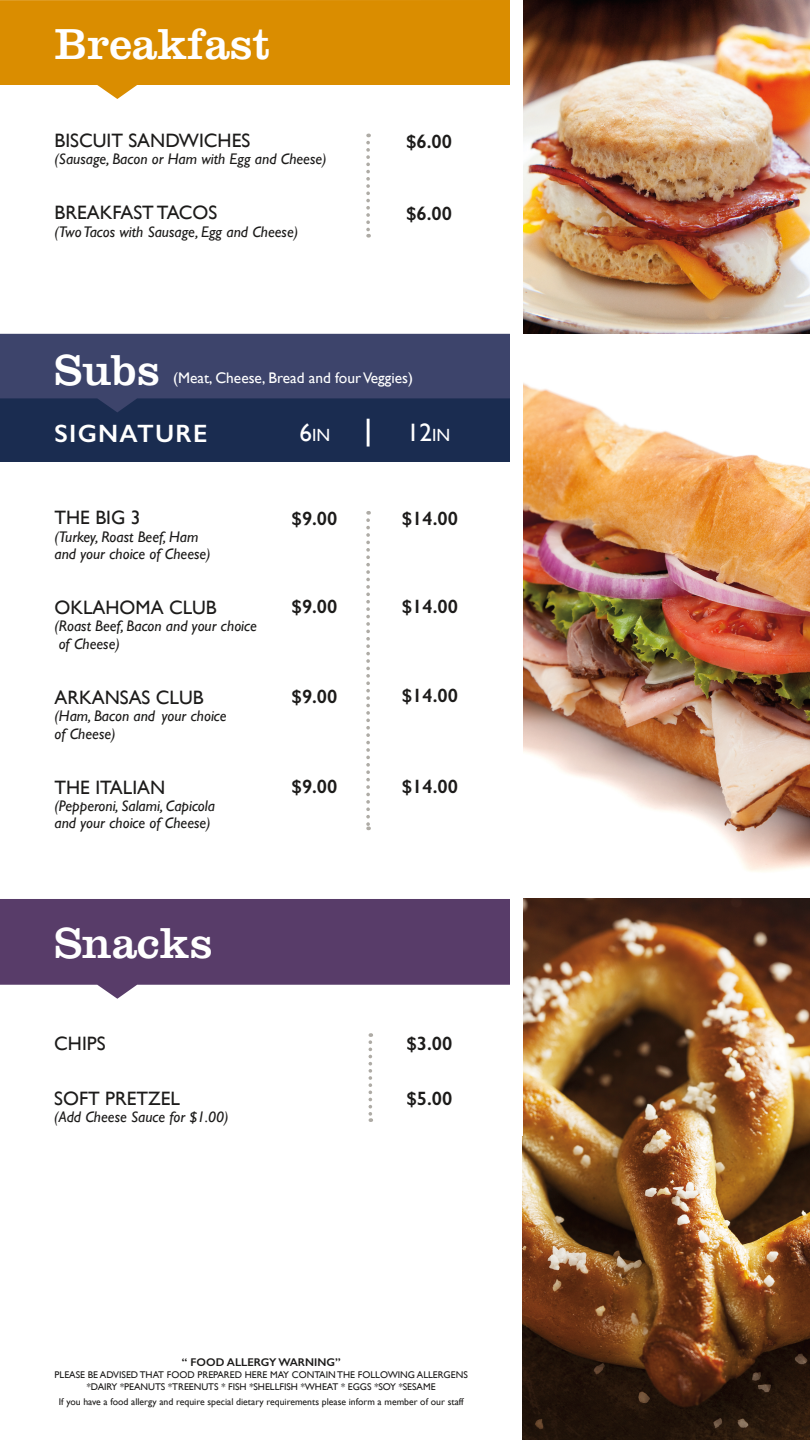
<style>
.page{position:relative;width:810px;height:1440px;background:#fff}
.page>*{position:absolute;margin:0;border:0;box-sizing:border-box;transform-origin:0 0}
.t1{font:45.08px "Clarendon LT Std";color:#fff}
.t2{font:600 25.2px "Gill Sans";letter-spacing:.05em;color:#fff}
.t3{font:25.2px "Gill Sans";color:#fff}
.t4{font:19.35px "Gill Sans";color:#1c1b1a}
.t5{font:600 19.35px "Gill Sans";color:#1c1b1a}
.t6{font:17.62px "Gill Sans";color:#fff}
.t7{font:italic 15.38px "Gill Sans";color:#1c1b1a}
.t8{font:15.38px "Gill Sans";color:#fff}
.t9{font:600 11.25px "Gill Sans";color:#1c1b1a}
.t10{font:9.75px "Gill Sans";color:#1c1b1a}
.s1{font-size:25.2px}
.s2{font-size:17.62px}
</style>
<div class="page">
<svg style="left:0;top:461px;width:143px;height:1px"></svg>
<svg style="left:207px;top:461px;width:13px;height:1px"></svg>
<svg style="left:266px;top:461px;width:13px;height:1px"></svg>
<svg style="left:237px;top:461px;width:13px;height:1px"></svg>
<svg style="left:189px;top:333px;width:154px;height:1px"></svg>
<svg style="left:376px;top:333px;width:126px;height:1px"></svg>
<div style="left:0;top:398px;width:810px;height:63px;background:#1a2c50"></div>
<svg style="left:0;top:334px;width:510px;height:78px;fill:#3d446b"></svg>
<hr style="left:367px;top:419px;width:3px;height:28px;background:#fff">
<img style="left:522px;top:383px;width:288px;height:516px">
<svg style="left:368px;top:1033px;width:5px;height:89px"></svg>
<svg style="left:366px;top:143px;width:4px;height:95px"></svg>
<svg style="left:366px;top:511px;width:5px;height:320px"></svg>
<svg style="left:0;top:899px;width:510px;height:100px;background:#6e567d"></svg>
<img style="left:522px;top:899px;width:288px;height:541px">
<svg style="left:0;top:0;width:510px;height:99px;background:#df9c22"></svg>
<img style="left:523px;top:0;width:287px;height:334px">
<div style="left:510px;top:0;width:12px;height:1135px;background:#fff"></div>
<p class="t1" style="left:54px;top:17px;width:217px">Breakfast</p>
<p class="t4" style="left:54px;top:129px;width:197px">BISCUIT SANDWICHES</p>
<p class="t7" style="left:54px;top:150px;width:274px">(Sausage, Bacon or Ham with Egg and Cheese)</p>
<p class="t4" style="left:54px;top:201px;width:164px">BREAKFAST TACOS</p>
<p class="t7" style="left:54px;top:223px;width:245px">(Two Tacos with Sausage, Egg and Cheese)</p>
<p class="t5" style="left:406px;top:129px;width:47px">$6.00</p>
<p class="t5" style="left:406px;top:202px;width:47px">$6.00</p>
<p class="t1" style="left:54px;top:344px;width:107px">Subs</p>
<p class="t8" style="left:173px;top:368px;width:241px">(Meat, Cheese, Bread and four Veggies)</p>
<p class="t2" style="left:54px;top:418px;width:154px">SIGNATURE</p>
<p class="t6" style="left:299px;top:425px;width:32px"><span class="s1">6</span>in</p>
<p class="t3" style="left:407px;top:418px;width:45px">12<span class="s2">in</span></p>
<p class="t4" style="left:54px;top:506px;width:88px">THE BIG 3</p>
<p class="t7" style="left:54px;top:528px;width:145px">(Turkey, Roast Beef, Ham</p>
<p class="t7" style="left:54px;top:545px;width:158px">and your choice of Cheese)</p>
<p class="t4" style="left:54px;top:596px;width:164px">OKLAHOMA CLUB</p>
<p class="t7" style="left:54px;top:617px;width:204px">(Roast Beef, Bacon and your choice</p>
<p class="t7" style="left:59px;top:635px;width:63px">of Cheese)</p>
<p class="t4" style="left:54px;top:686px;width:151px">ARKANSAS CLUB</p>
<p class="t7" style="left:54px;top:707px;width:174px">(Ham, Bacon and your choice</p>
<p class="t7" style="left:54px;top:725px;width:63px">of Cheese)</p>
<p class="t4" style="left:54px;top:776px;width:112px">THE ITALIAN</p>
<p class="t7" style="left:54px;top:797px;width:162px">(Pepperoni, Salami, Capicola</p>
<p class="t7" style="left:54px;top:814px;width:158px">and your choice of Cheese)</p>
<p class="t5" style="left:292px;top:507px;width:47px">$9.00</p>
<p class="t5" style="left:292px;top:594px;width:47px">$9.00</p>
<p class="t5" style="left:292px;top:685px;width:47px">$9.00</p>
<p class="t5" style="left:292px;top:775px;width:47px">$9.00</p>
<p class="t1" style="left:54px;top:917px;width:159px">Snacks</p>
<p class="t4" style="left:54px;top:1032px;width:53px">CHIPS</p>
<p class="t4" style="left:54px;top:1087px;width:127px">SOFT PRETZEL</p>
<p class="t7" style="left:54px;top:1108px;width:176px">(Add Cheese Sauce for $1.00)</p>
<p class="t5" style="left:402px;top:507px;width:58px">$14.00</p>
<p class="t5" style="left:402px;top:595px;width:58px">$14.00</p>
<p class="t5" style="left:402px;top:684px;width:58px">$14.00</p>
<p class="t5" style="left:402px;top:775px;width:58px">$14.00</p>
<p class="t5" style="left:406px;top:1032px;width:47px">$3.00</p>
<p class="t5" style="left:406px;top:1087px;width:47px">$5.00</p>
<p class="t9" style="left:182px;top:1355px;width:160px">“ FOOD ALLERGY WARNING”</p>
<p class="t10" style="left:55px;top:1369px;width:415px">PLEASE BE ADVISED THAT FOOD PREPARED HERE MAY CONTAIN THE FOLLOWING ALLERGENS</p>
<p class="t10" style="left:87px;top:1381px;width:350px">*DAIRY *PEANUTS *TREENUTS * FISH *SHELLFISH *WHEAT * EGGS *SOY *SESAME</p>
<p class="t10" style="left:59px;top:1396px;width:406px">If you have a food allergy and require special dietary requirements please inform a member of our staff</p>
</div>
